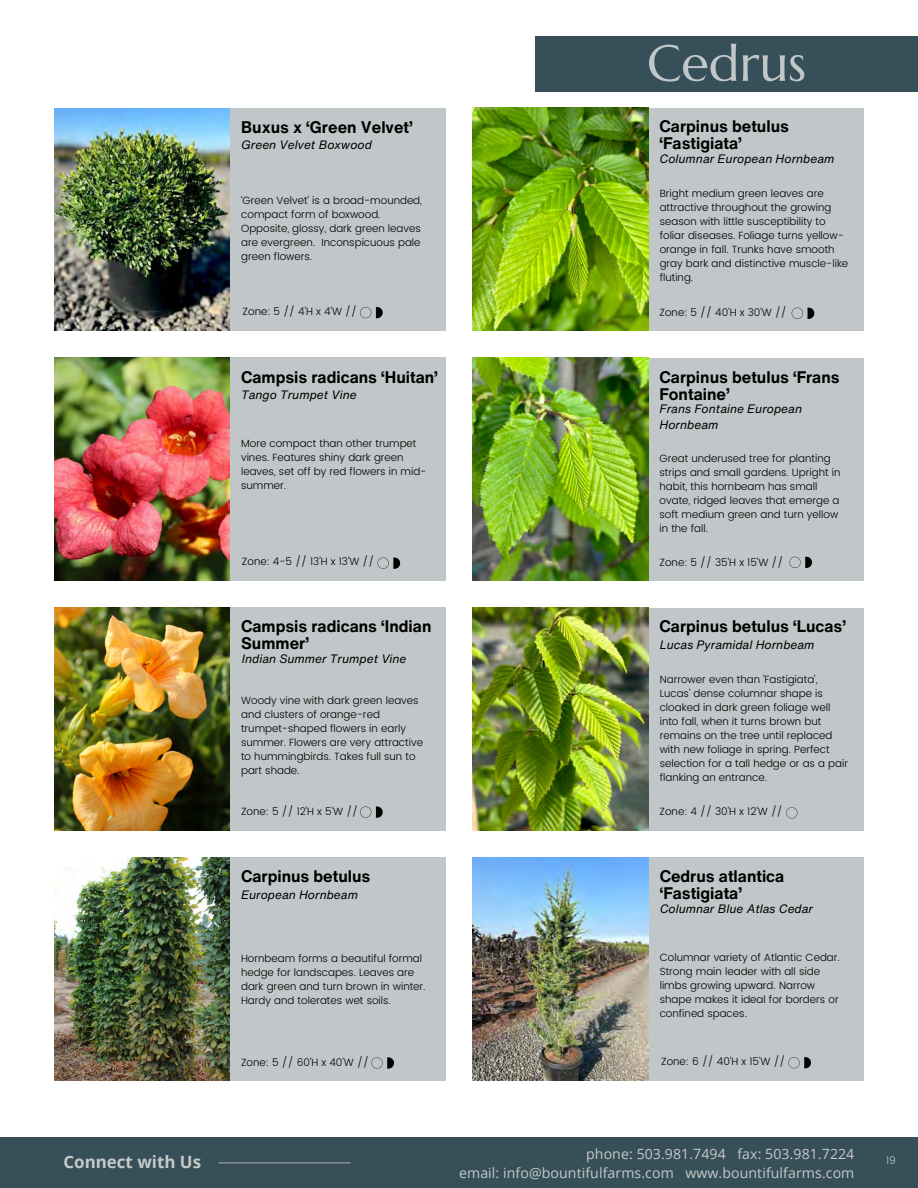
<style>
.page{position:relative;width:918px;height:1188px;background:#fff}
.page>*{position:absolute;margin:0;border:0;box-sizing:border-box;transform-origin:0 0}
.t1{font:50.85px "Marcellus";color:#c1c7c8}
.t2{font:700 16.95px "Open Sans";color:#c5cac8}
.t3{font:700 16.35px/16.8px "Helvetica Now Text";color:#000}
.t4{font:14.1px/19px "Open Sans";letter-spacing:.005em;color:#c5cac8;text-align:right}
.t5{font:italic 11.85px/15.9px "Helvetica Now Text";color:#000}
.t6{font:300 10.5px/14px "Poppins";color:#000}
.t7{font:300 10.5px "Poppins";color:#c5cac8}
</style>
<div class="page">
<div style="left:535px;top:36px;width:383px;height:56px;background:#374f59"></div>
<div style="left:0;top:1138px;width:918px;height:50px;background:#374f59"></div>
<div style="left:648px;top:108px;width:216px;height:223px;background:#c1c7c8"></div>
<img style="left:472px;top:108px;width:176px;height:223px">
<div style="left:230px;top:108px;width:216px;height:223px;background:#c1c7c8"></div>
<img style="left:54px;top:108px;width:176px;height:223px">
<svg style="left:360px;top:307px;width:23px;height:11px"></svg>
<div style="left:229px;top:607px;width:217px;height:223px;background:#c1c7c8"></div>
<img style="left:54px;top:607px;width:175px;height:223px">
<svg style="left:360px;top:807px;width:23px;height:11px"></svg>
<div style="left:229px;top:857px;width:216px;height:223px;background:#c1c7c8"></div>
<img style="left:54px;top:857px;width:175px;height:223px">
<svg style="left:371px;top:1057px;width:23px;height:12px"></svg>
<svg style="left:792px;top:308px;width:22px;height:11px"></svg>
<div style="left:229px;top:358px;width:217px;height:223px;background:#c1c7c8"></div>
<img style="left:54px;top:358px;width:175px;height:223px">
<svg style="left:378px;top:558px;width:22px;height:11px"></svg>
<div style="left:648px;top:358px;width:216px;height:223px;background:#c1c7c8"></div>
<img style="left:472px;top:358px;width:176px;height:223px">
<svg style="left:789px;top:557px;width:23px;height:11px"></svg>
<div style="left:648px;top:608px;width:216px;height:222px;background:#c1c7c8"></div>
<img style="left:472px;top:608px;width:176px;height:222px">
<svg style="left:786px;top:807px;width:11px;height:11px"></svg>
<div style="left:648px;top:857px;width:216px;height:224px;background:#c1c7c8"></div>
<img style="left:472px;top:857px;width:176px;height:223px">
<svg style="left:788px;top:1057px;width:23px;height:11px"></svg>
<hr style="left:219px;top:1162px;width:131px;height:1px;background:#a6a6a6">
<p class="t3" style="left:241px;top:118px;width:173px">Buxus x ‘Green Velvet’</p>
<p class="t5" style="left:241px;top:137px;width:132px">Green Velvet Boxwood</p>
<p class="t6" style="left:241px;top:193px;width:182px">‘Green Velvet’ is a broad-mounded, compact form of boxwood.<br>Opposite, glossy, dark green leaves are evergreen. Inconspicuous pale green flowers.</p>
<h1 class="t6" style="left:243px;top:305px;width:116px">Zone: 5 // 4'H x 4'W //</h1>
<p class="t3" style="left:241px;top:368px;width:198px">Campsis radicans ‘Huitan’</p>
<p class="t5" style="left:241px;top:387px;width:117px">Tango Trumpet Vine</p>
<p class="t6" style="left:241px;top:437px;width:187px">More compact than other trumpet vines. Features shiny dark green leaves, set off by red flowers in mid&shy;summer.</p>
<p class="t6" style="left:242px;top:555px;width:134px">Zone: 4-5 // 13'H x 13'W //</p>
<p class="t3" style="left:241px;top:618px;width:192px">Campsis radicans ‘Indian<br>Summer’</p>
<p class="t5" style="left:242px;top:650px;width:166px">Indian Summer Trumpet Vine</p>
<p class="t6" style="left:241px;top:693px;width:183px">Woody vine with dark green leaves and clusters of orange-red trumpet-shaped flowers in early summer. Flowers are very attractive to hummingbirds. Takes full sun to part shade.</p>
<p class="t6" style="left:241px;top:805px;width:119px">Zone: 5 // 12'H x 5'W //</p>
<p class="t3" style="left:241px;top:868px;width:131px">Carpinus betulus</p>
<p class="t5" style="left:241px;top:886px;width:118px">European Hornbeam</p>
<p class="t6" style="left:241px;top:951px;width:186px">Hornbeam forms a beautiful formal hedge for landscapes. Leaves are dark green and turn brown in winter.<br>Hardy and tolerates wet soils.</p>
<p class="t6" style="left:241px;top:1055px;width:129px">Zone: 5 // 60'H x 40'W //</p>
<p class="t1" style="left:647px;top:31px;width:161px">Cedrus</p>
<p class="t3" style="left:660px;top:118px;width:131px">Carpinus betulus ‘Fastigiata’</p>
<p class="t5" style="left:660px;top:151px;width:177px">Columnar European Hornbeam</p>
<p class="t6" style="left:660px;top:187px;width:190px">Bright medium green leaves are attractive throughout the growing season with little susceptibility to foliar diseases. Foliage turns yellow&shy;orange in fall. Trunks have smooth gray bark and distinctive muscle-like fluting.</p>
<p class="t6" style="left:660px;top:305px;width:129px">Zone: 5 // 40'H x 30'W //</p>
<p class="t3" style="left:660px;top:368px;width:182px">Carpinus betulus ‘Frans<br>Fontaine’</p>
<p class="t5" style="left:660px;top:401px;width:144px">Frans Fontaine European<br>Hornbeam</p>
<p class="t6" style="left:660px;top:451px;width:182px">Great underused tree for planting strips and small gardens. Upright in habit, this hornbeam has small ovate, ridged leaves that emerge a soft medium green and turn yellow in the fall.</p>
<p class="t6" style="left:660px;top:556px;width:125px">Zone: 5 // 35'H x 15'W //</p>
<p class="t3" style="left:660px;top:618px;width:188px">Carpinus betulus ‘Lucas’</p>
<p class="t5" style="left:660px;top:636px;width:156px">Lucas Pyramidal Hornbeam</p>
<p class="t6" style="left:660px;top:672px;width:190px">Narrower even than 'Fastigiata',<br>Lucas' dense columnar shape is cloaked in dark green foliage well into fall, when it turns brown but remains on the tree until replaced with new foliage in spring. Perfect selection for a tall hedge or as a pair flanking an entrance.</p>
<p class="t6" style="left:660px;top:805px;width:125px">Zone: 4 // 30'H x 12'W //</p>
<p class="t3" style="left:660px;top:868px;width:126px">Cedrus atlantica ‘Fastigiata’</p>
<p class="t5" style="left:660px;top:900px;width:155px">Columnar Blue Atlas Cedar</p>
<p class="t6" style="left:660px;top:950px;width:182px">Columnar variety of Atlantic Cedar.<br>Strong main leader with all side limbs growing upward. Narrow shape makes it ideal for borders or confined spaces.</p>
<p class="t6" style="left:661px;top:1055px;width:126px">Zone: 6 // 40'H x 15'W //</p>
<p class="t2" style="left:63px;top:1150px;width:139px">Connect with Us</p>
<p class="t4" style="left:459px;top:1144px;width:397px">phone: 503.981.7494 fax: 503.981.7224<br>email: info@bountifulfarms.com www.bountifulfarms.com</p>
<p class="t7" style="left:886px;top:1154px;width:11px">19</p>
</div>
